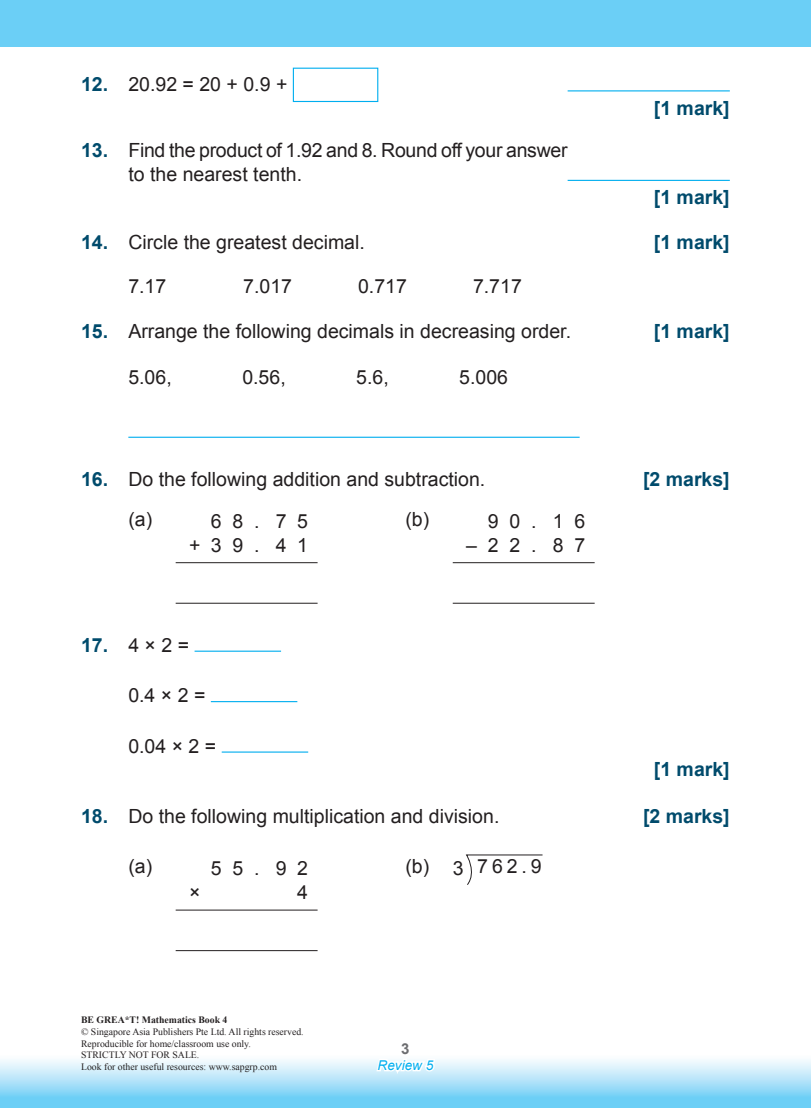
<style>
.page{position:relative;width:811px;height:1108px;background:#fff}
.page>*{position:absolute;margin:0;border:0;box-sizing:border-box;transform-origin:0 0}
.Text{font:19.5px/24px "Arial";color:#231f20}
.Text-2{font:700 19.5px "Arial";color:#004b6c}
.t1{font:italic 13.5px "Arial";color:#00aeef}
.t2{font:9.75px/11.7px "Times New Roman";color:#231f20}
.t3{font:700 9.75px "Times New Roman";color:#231f20}
.s1{font-weight:700;color:#004b6c}
</style>
<div class="page">
<div style="left:0;top:1053px;width:810px;height:54px;background:linear-gradient(to bottom,#fffffe,#5fc9f5)"></div>
<div style="left:0;top:0;width:810px;height:46px;background:#6bcff6"></div>
<svg style="left:374px;top:1053px;width:63px;height:54px"></svg>
<div style="left:292px;top:68px;width:86px;height:34px;border:1px solid #00aeef"></div>
<hr style="left:567px;top:90px;width:162px;height:1px;background:#00aeef">
<hr style="left:567px;top:180px;width:162px;height:1px;background:#00aeef">
<hr style="left:128px;top:436px;width:451px;height:1px;background:#00aeef">
<hr style="left:175px;top:562px;width:142px;height:1px;background:#231f20">
<hr style="left:175px;top:602px;width:142px;height:1px;background:#231f20">
<hr style="left:452px;top:562px;width:142px;height:1px;background:#231f20">
<hr style="left:452px;top:602px;width:142px;height:1px;background:#231f20">
<hr style="left:194px;top:650px;width:87px;height:1px;background:#00aeef">
<hr style="left:211px;top:700px;width:86px;height:2px;background:#00aeef">
<hr style="left:221px;top:751px;width:87px;height:1px;background:#00aeef">
<svg style="left:465px;top:854px;width:78px;height:31px"></svg>
<hr style="left:175px;top:909px;width:142px;height:1px;background:#231f20">
<hr style="left:175px;top:949px;width:142px;height:1px;background:#231f20">
<p class="Text" style="left:81px;top:73px;width:208px"><span class="s1">1 2.</span> 20.92 = 20 + 0.9 +</p>
<p class="Text" style="left:128px;top:138px;width:440px;text-indent:-47px"><span class="s1">1 3.</span> Find the product of 1.92 and 8. Round off your answer to the nearest tenth.</p>
<p class="Text-2" style="left:653px;top:95px;width:77px">[1 mark]</p>
<p class="Text-2" style="left:653px;top:184px;width:77px">[1 mark]</p>
<p class="Text" style="left:81px;top:231px;width:285px"><span class="s1">1 4.</span> Circle the greatest decimal.</p>
<p class="Text-2" style="left:653px;top:229px;width:77px">[1 mark]</p>
<p class="Text" style="left:128px;top:274px;width:39px">7.17</p>
<p class="Text" style="left:243px;top:274px;width:50px">7.017</p>
<p class="Text" style="left:358px;top:274px;width:50px">0.717</p>
<p class="Text" style="left:472px;top:274px;width:50px">7.717</p>
<p class="Text" style="left:81px;top:319px;width:491px"><span class="s1">1 5.</span> Arrange the following decimals in decreasing order.</p>
<p class="Text-2" style="left:653px;top:318px;width:77px">[1 mark]</p>
<p class="Text" style="left:128px;top:365px;width:45px">5.06,</p>
<p class="Text" style="left:242px;top:365px;width:45px">0.56,</p>
<p class="Text" style="left:356px;top:365px;width:34px">5.6,</p>
<p class="Text" style="left:459px;top:365px;width:50px">5.006</p>
<p class="Text" style="left:81px;top:467px;width:405px"><span class="s1">1 6.</span> Do the following addition and subtraction.</p>
<p class="Text-2" style="left:642px;top:466px;width:88px">[2 marks]</p>
<p class="Text" style="left:128px;top:507px;width:25px">(a)</p>
<p class="Text" style="left:211px;top:508px;width:99px">6 8 . 7 5</p>
<p class="Text" style="left:405px;top:507px;width:25px">(b)</p>
<p class="Text" style="left:189px;top:532px;width:120px">+ 39 . 41</p>
<p class="Text" style="left:466px;top:508px;width:120px;text-align:right">9 0 . 1 6 –22 . 8 7</p>
<p class="Text" style="left:81px;top:633px;width:109px"><span class="s1">17.</span> 4×2=</p>
<p class="Text" style="left:128px;top:683px;width:78px">0.4×2=</p>
<p class="Text" style="left:128px;top:733px;width:89px">0.04 × 2 =</p>
<p class="Text-2" style="left:653px;top:756px;width:77px">[1 mark]</p>
<p class="Text" style="left:81px;top:804px;width:419px"><span class="s1">1 8.</span> Do the following multiplication and division.</p>
<p class="Text-2" style="left:642px;top:802px;width:88px">[2 marks]</p>
<p class="Text" style="left:128px;top:854px;width:25px">(a)</p>
<p class="Text" style="left:211px;top:856px;width:99px">55 . 92</p>
<p class="Text" style="left:405px;top:854px;width:25px">(b)</p>
<p class="Text" style="left:452px;top:854px;width:90px">3 762.9</p>
<p class="Text" style="left:189px;top:880px;width:13px">×</p>
<p class="Text" style="left:297px;top:880px;width:12px">4</p>
<p class="t3" style="left:81px;top:1012px;width:148px">BE GREA*T! Mathematics Book 4</p>
<p class="t2" style="left:81px;top:1025px;width:224px">© Singapore Asia Publishers Pte Ltd. All rights reserved.<br>Reproducible for home/classroom use only.<br>STRICTLY NOT FOR SALE.<br>Look for other useful resources: www.sapgrp.com</p>
<p class="t1" style="left:377px;top:1055px;width:57px">Review 5</p>
</div>
